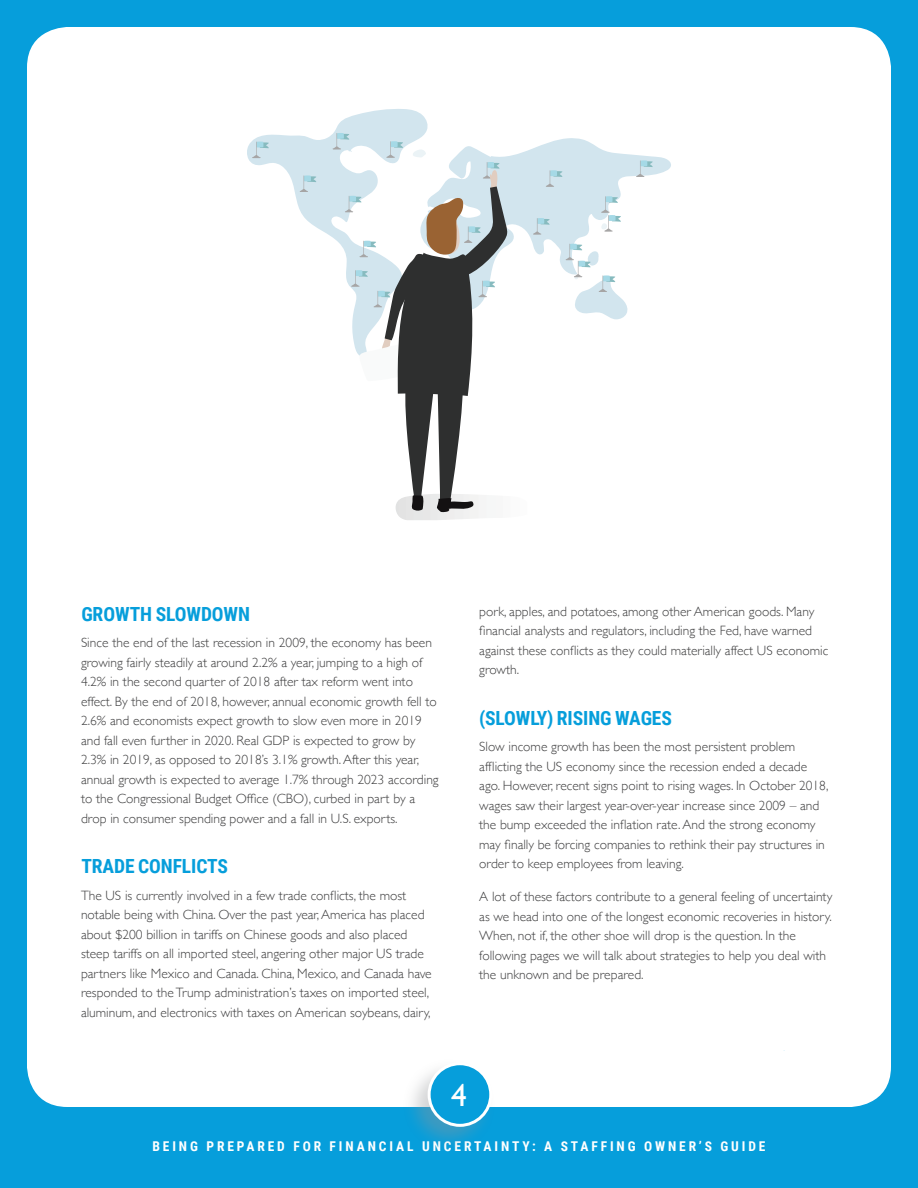
<style>
.page{position:relative;width:918px;height:1188px;background:#069edb}
.page>*{position:absolute;margin:0;border:0;box-sizing:border-box;transform-origin:0 0}
.t1{font:31.5px "Gill Sans";color:#fff}
.Subhead_Small{font:700 19.5px "Roboto Condensed";letter-spacing:-.005em;color:#069edb}
.Body_Copy{font:300 13.5px/19.5px "Gill Sans";color:#3e3e3f}
.t2{font:700 13.5px "Roboto Condensed";letter-spacing:.215em;color:#fff}
</style>
<div class="page">
<div style="left:27px;top:27px;width:864px;height:1080px;background:#fff;border-radius:40px"></div>
<svg style="left:247px;top:109px;width:181px;height:129px"></svg>
<svg style="left:629px;top:154px;width:42px;height:23px"></svg>
<svg style="left:300px;top:175px;width:16px;height:17px"></svg>
<svg style="left:333px;top:133px;width:296px;height:387px"></svg>
<svg style="left:252px;top:142px;width:17px;height:16px"></svg>
<svg style="left:636px;top:160px;width:17px;height:17px"></svg>
<div style="left:402px;top:1058px;width:94px;height:94px;background:#939598;opacity:.4"></div>
<div style="left:429px;top:1064px;width:62px;height:61px;background:#069edb;border-radius:50%"></div>
<div style="left:428px;top:1062px;width:64px;height:65px;border:3px solid #fff;border-radius:50%"></div>
<p class="Subhead_Small" style="left:81px;top:601px;width:170px">GROWTH SLOWDOWN</p>
<p class="Body_Copy" style="left:81px;top:633px;width:359px">Since the end of the last recession in 2009, the economy has been growing fairly steadily at around 2.2% a year, jumping to a high of 4.2% in the second quarter of 2018 after tax reform went into effect. By the end of 2018, however, annual economic growth fell to 2.6% and economists expect growth to slow even more in 2019 and fall even further in 2020. Real GDP is expected to grow by 2.3% in 2019, as opposed to 2018’s 3.1% growth. After this year, annual growth is expected to average 1.7% through 2023 according to the Congressional Budget Office (CBO), curbed in part by a drop in consumer spending power and a fall in U.S. exports.</p>
<p class="Subhead_Small" style="left:81px;top:853px;width:148px">TRADE CONFLICTS</p>
<p class="Body_Copy" style="left:81px;top:885px;width:352px">The US is currently involved in a few trade conflicts, the most notable being with China. Over the past year, America has placed about $200 billion in tariffs on Chinese goods and also placed steep tariffs on all imported steel, angering other major US trade partners like Mexico and Canada. China, Mexico, and Canada have responded to the Trump administration’s taxes on imported steel, aluminum, and electronics with taxes on American soybeans, dairy,</p>
<p class="Body_Copy" style="left:479px;top:601px;width:351px">pork, apples, and potatoes, among other American goods. Many financial analysts and regulators, including the Fed, have warned against these conflicts as they could materially affect US economic growth.</p>
<p class="Subhead_Small" style="left:479px;top:704px;width:194px">(SLOWLY) RISING WAGES</p>
<p class="Body_Copy" style="left:479px;top:736px;width:351px">Slow income growth has been the most persistent problem afflicting the US economy since the recession ended a decade ago. However, recent signs point to rising wages. In October 2018, wages saw their largest year-over-year increase since 2009 – and the bump exceeded the inflation rate. And the strong economy may finally be forcing companies to rethink their pay structures in order to keep employees from leaving.</p>
<p class="Body_Copy" style="left:479px;top:886px;width:355px">A lot of these factors contribute to a general feeling of uncertainty as we head into one of the longest economic recoveries in history.<br>When, not if, the other shoe will drop is the question. In the following pages we will talk about strategies to help you deal with the unknown and be prepared.</p>
<h1 class="t1" style="left:451px;top:1077px;width:17px">4</h1>
<p class="t2" style="left:152px;top:1137px;width:615px">BEING PREPARED FOR FINANCIAL UNCERTAINTY: A STAFFING OWNER’S GUIDE</p>
</div>
